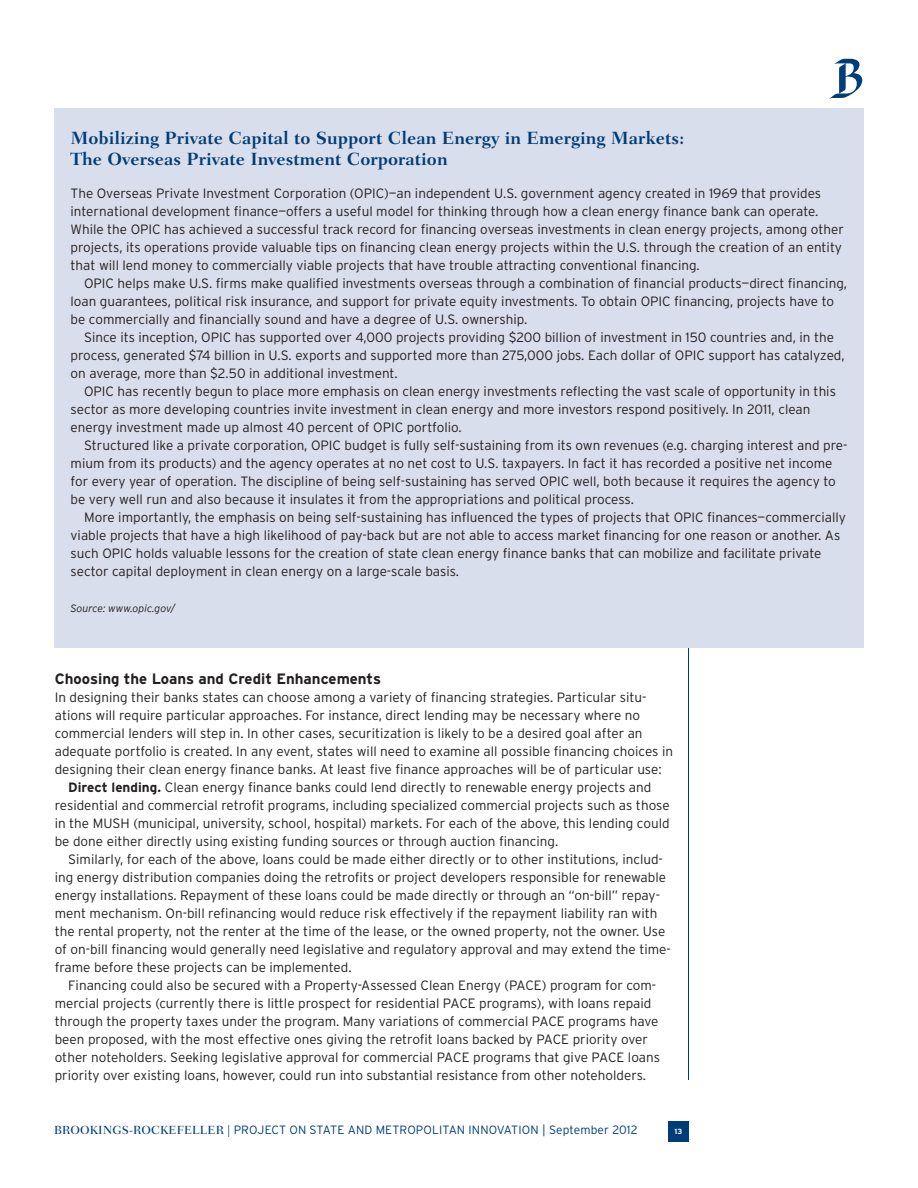
<style>
.page{position:relative;width:918px;height:1188px;background:#fff}
.page>*{position:absolute;margin:0;border:0;box-sizing:border-box;transform-origin:0 0}
.Head_Findings{font:700 18px "Fairfield LH";color:#003d78}
.Head4__black_bold{font:700 15px "Interstate";color:#231f20}
.Findings_Text{font:300 13.5px/18px "Interstate";color:#231f20}
.Body{font:300 13.5px/18px "Interstate";color:#231f20}
.Body_no_indent{font:300 13.5px/18px "Interstate";color:#231f20}
.t1{font:300 12px "Interstate";letter-spacing:.01em;color:#003d78}
.Source_copy{font:italic 300 10.5px "Interstate";color:#231f20}
.t2{font:700 7.5px "Interstate";color:#fff}
.s1{font-weight:700}
.s2{font-family:"Fairfield LH";font-weight:500}
</style>
<div class="page">
<div style="left:668px;top:1121px;width:20px;height:20px;background:#003d78"></div>
<hr style="left:688px;top:108px;width:1px;height:972px;background:#003d78">
<svg style="left:829px;top:59px;width:33px;height:40px"></svg>
<div style="left:54px;top:109px;width:810px;height:539px;background:#d9deec"></div>
<p class="Head_Findings" style="left:71px;top:128px;width:615px">Mobilizing Private Capital to Support Clean Energy in Emerging Markets:</p>
<p class="Head_Findings" style="left:71px;top:149px;width:379px">The Overseas Private Investment Corporation</p>
<p class="Findings_Text" style="left:71px;top:184px;width:775px">The Overseas Private Investment Corporation (OPIC)—an independent U.S. government agency created in 1969 that provides international development finance—offers a useful model for thinking through how a clean energy finance bank can operate.<br>While the OPIC has achieved a successful track record for financing overseas investments in clean energy projects, among other projects, its operations provide valuable tips on financing clean energy projects within the U.S. through the creation of an entity that will lend money to commercially viable projects that have trouble attracting conventional financing.</p>
<p class="Findings_Text" style="left:71px;top:274px;width:778px;text-indent:14px">OPIC helps make U.S. firms make qualified investments overseas through a combination of financial products—direct financing, loan guarantees, political risk insurance, and support for private equity investments. To obtain OPIC financing, projects have to be commercially and financially sound and have a degree of U.S. ownership.</p>
<p class="Findings_Text" style="left:71px;top:328px;width:776px;text-indent:14px">Since its inception, OPIC has supported over 4,000 projects providing $200 billion of investment in 150 countries and, in the process, generated $74 billion in U.S. exports and supported more than 275,000 jobs. Each dollar of OPIC support has catalyzed, on average, more than $2.50 in additional investment.</p>
<p class="Findings_Text" style="left:71px;top:382px;width:767px;text-indent:14px">OPIC has recently begun to place more emphasis on clean energy investments reflecting the vast scale of opportunity in this sector as more developing countries invite investment in clean energy and more investors respond positively. In 2011, clean energy investment made up almost 40 percent of OPIC portfolio.</p>
<p class="Findings_Text" style="left:71px;top:436px;width:778px;text-indent:14px">Structured like a private corporation, OPIC budget is fully self-sustaining from its own revenues (e.g. charging interest and pre&shy;mium from its products) and the agency operates at no net cost to U.S. taxpayers. In fact it has recorded a positive net income for every year of operation. The discipline of being self-sustaining has served OPIC well, both because it requires the agency to be very well run and also because it insulates it from the appropriations and political process.</p>
<p class="Findings_Text" style="left:71px;top:508px;width:777px;text-indent:14px">More importantly, the emphasis on being self-sustaining has influenced the types of projects that OPIC finances—commercially viable projects that have a high likelihood of pay-back but are not able to access market financing for one reason or another. As such OPIC holds valuable lessons for the creation of state clean energy finance banks that can mobilize and facilitate private sector capital deployment in clean energy on a large-scale basis.</p>
<p class="Source_copy" style="left:71px;top:602px;width:106px">Source: www.opic.gov/</p>
<p class="Head4__black_bold" style="left:55px;top:670px;width:328px">Choosing the Loans and Credit Enhancements</p>
<p class="Body_no_indent" style="left:55px;top:688px;width:620px">In designing their banks states can choose among a variety of financing strategies. Particular situ&shy;ations will require particular approaches. For instance, direct lending may be necessary where no commercial lenders will step in. In other cases, securitization is likely to be a desired goal after an adequate portfolio is created. In any event, states will need to examine all possible financing choices in designing their clean energy finance banks. At least five finance approaches will be of particular use:</p>
<p class="Body" style="left:55px;top:778px;width:616px;text-indent:14px"><span class="s1">Direct lending.</span> Clean energy finance banks could lend directly to renewable energy projects and residential and commercial retrofit programs, including specialized commercial projects such as those in the MUSH (municipal, university, school, hospital) markets. For each of the above, this lending could be done either directly using existing funding sources or through auction financing.</p>
<p class="Body" style="left:55px;top:850px;width:618px;text-indent:14px">Similarly, for each of the above, loans could be made either directly or to other institutions, includ&shy;ing energy distribution companies doing the retrofits or project developers responsible for renewable energy installations. Repayment of these loans could be made directly or through an “on-bill” repay&shy;ment mechanism. On-bill refinancing would reduce risk effectively if the repayment liability ran with the rental property, not the renter at the time of the lease, or the owned property, not the owner. Use of on-bill financing would generally need legislative and regulatory approval and may extend the time&shy;frame before these projects can be implemented.</p>
<p class="Body" style="left:55px;top:976px;width:607px;text-indent:14px">Financing could also be secured with a Property-Assessed Clean Energy (PACE) program for com&shy;mercial projects (currently there is little prospect for residential PACE programs), with loans repaid through the property taxes under the program. Many variations of commercial PACE programs have been proposed, with the most effective ones giving the retrofit loans backed by PACE priority over other noteholders. Seeking legislative approval for commercial PACE programs that give PACE loans priority over existing loans, however, could run into substantial resistance from other noteholders.</p>
<p class="t1" style="left:54px;top:1123px;width:585px"><span class="s2">BROOKINGS-ROCKEFELLER |</span> PROJECT ON STATE AND METROPOLITAN INNOVATION | September 2012</p>
<p class="t2" style="left:675px;top:1127px;width:9px">13</p>
</div>
